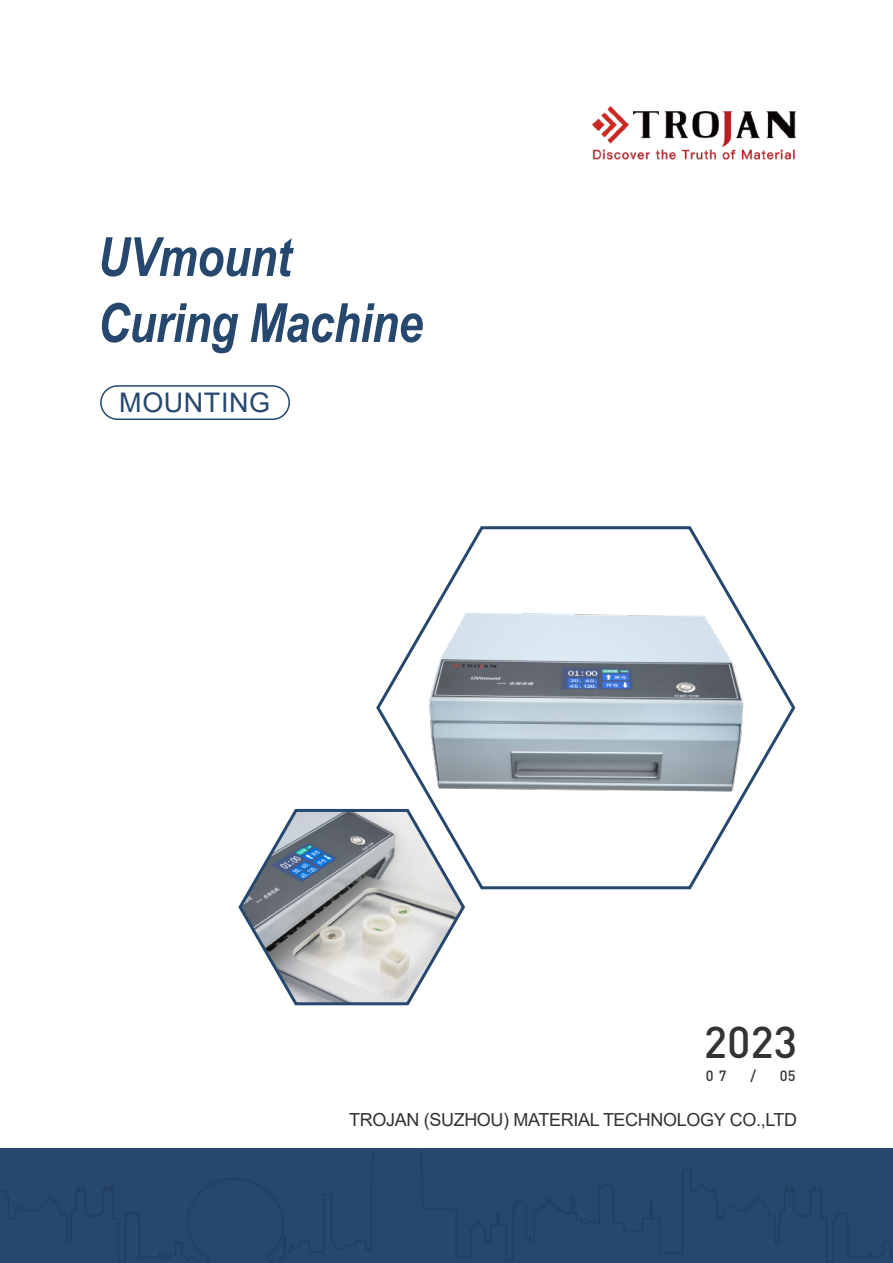
<style>
.page{position:relative;width:893px;height:1263px;background:#fff}
.page>*{position:absolute;margin:0;border:0;box-sizing:border-box;transform-origin:0 0}
.t1{font:italic 700 54px/66px "Arial Narrow";letter-spacing:-.01em;color:#26486f}
.t2{font:500 43.95px "DIN";color:#333}
.t3{font:27px "Arial";letter-spacing:.02em;color:#26486f}
.t4{font:18px "Arial";letter-spacing:-.02em;color:#333}
.t5{font:500 14.7px "DIN";color:#333}
</style>
<div class="page">
<img style="left:592px;top:106px;width:204px;height:54px">
<div style="left:100px;top:385px;width:190px;height:35px;border:2px solid #26486f;border-radius:17px"></div>
<div style="left:0;top:1150px;width:893px;height:113px;background:#26486f"></div>
<svg style="left:376px;top:526px;width:420px;height:364px"></svg>
<img style="left:408px;top:572px;width:353px;height:242px">
<svg style="left:238px;top:806px;width:229px;height:200px"></svg>
<h1 class="t1" style="left:98px;top:221px;width:327px">UVmount<br>Curing Machine</h1>
<h3 class="t3" style="left:119px;top:384px;width:152px">MOUNTING</h3>
<h2 class="t2" style="left:704px;top:1014px;width:95px">2023</h2>
<p class="t5" style="left:706px;top:1066px;width:22px">0 7</p>
<p class="t5" style="left:750px;top:1066px;width:7px">/</p>
<p class="t5" style="left:780px;top:1066px;width:18px">05</p>
<p class="t4" style="left:349px;top:1108px;width:449px">TROJAN (SUZHOU) MATERIAL TECHNOLOGY CO.,LTD</p>
</div>
